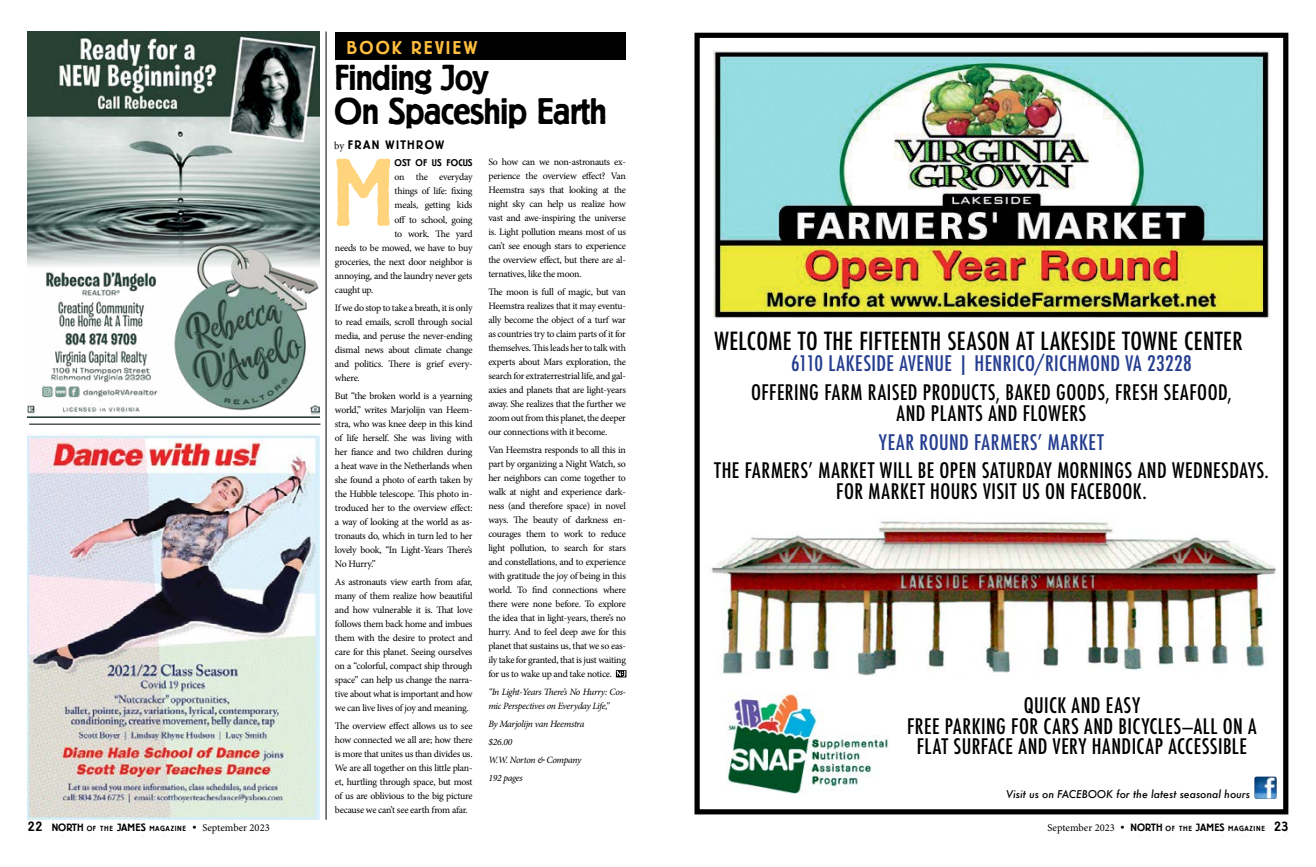
<style>
.page{position:relative;width:1316px;height:867px;background:#fff}
.page>*{position:absolute;margin:0;border:0;box-sizing:border-box;transform-origin:0 0}
.t1{font:500 94.5px "Berliner Grotesk";color:#ffd47c;scale:.9 1}
.t2{font:500 36.75px "Berliner Grotesk";letter-spacing:-.025em;color:#000}
.t3{font:500 35.88px "Berliner Grotesk";letter-spacing:-.025em;color:#000}
.t4{font:500 condensed 24.32px "Futura";letter-spacing:.015em;color:#000}
.t5{font:500 condensed 20.82px/20.8px "Futura";letter-spacing:.02em;color:#000;text-align:center}
.t6{font:500 condensed 20.82px "Futura";letter-spacing:.02em;color:#243d8f}
.t7{font:500 18.38px "Berliner Grotesk";letter-spacing:.12em;color:#ffbe3e}
.t8{font:500 12.25px "Berliner Grotesk";letter-spacing:.1em;color:#000}
.t9{font:10.5px "Minion Pro";color:#000}
.t10{font:italic 500 10.41px "Futura";color:#000}
.t11{font:9.8px/14px "Minion Pro";letter-spacing:-.03em;color:#000;text-align:justify}
.t12{font:italic 9.62px/17.9px "Minion Pro";letter-spacing:-.035em;color:#000}
.t13{font:500 9.62px "Berliner Grotesk";color:#000}
.t14{font:500 7.35px "Berliner Grotesk";letter-spacing:.09em;color:#000}
.s1{font-family:"Minion Pro";font-weight:400;font-size:10.5px}
.s2{font-size:13.12px}
.s3{font-size:10.5px}
.s4{font-family:"Berliner Grotesk";font-weight:500}
.s5{font-family:"Berliner Grotesk";font-weight:500;font-size:7.35px}
.s6{font-family:"Berliner Grotesk";font-weight:500;font-size:13.12px}
</style>
<div class="page">
<div style="left:28px;top:819px;width:230px;height:16px;background:#fff;border:1px solid #fff"></div>
<hr style="left:326px;top:32px;width:1px;height:787px;background:#000">
<div style="left:335px;top:32px;width:290px;height:27px;background:#000"></div>
<img style="left:28px;top:32px;width:291px;height:385px">
<img style="left:28px;top:433px;width:291px;height:386px">
<hr style="left:29px;top:424px;width:291px;height:1px;background:#000">
<svg style="left:616px;top:670px;width:10px;height:7px"></svg>
<svg style="left:616px;top:670px;width:9px;height:6px"></svg>
<div style="left:694px;top:33px;width:594px;height:781px;border:5px solid #000"></div>
<img style="left:1254px;top:776px;width:22px;height:22px">
<img style="left:725px;top:693px;width:163px;height:100px">
<img style="left:713px;top:50px;width:556px;height:269px">
<img style="left:711px;top:521px;width:565px;height:154px">
<h3 class="t7" style="left:346px;top:37px;width:132px">BOOK REVIEW</h3>
<h3 class="t3" style="left:334px;top:58px;width:156px">Finding Joy</h3>
<h2 class="t2" style="left:334px;top:92px;width:274px">On Spaceship Earth</h2>
<p class="t8" style="left:334px;top:138px;width:112px"><span class="s1">by</span> FRAN WITHROW</p>
<p class="t13" style="left:394px;top:158px;width:79px">OST OF US FOCUS</p>
<p class="t11" style="left:394px;top:170px;width:79px">on the everyday</p>
<p class="t11" style="left:394px;top:184px;width:79px">things of life: fixing</p>
<p class="t11" style="left:394px;top:198px;width:79px">meals, getting kids</p>
<p class="t11" style="left:394px;top:212px;width:79px">off to school, going</p>
<p class="t11" style="left:394px;top:226px;width:79px">to work. The yard</p>
<p class="t11" style="left:335px;top:240px;width:139px">needs to be mowed, we have to buy</p>
<p class="t11" style="left:335px;top:254px;width:139px">groceries, the next door neighbor is</p>
<p class="t11" style="left:335px;top:268px;width:139px">annoying, and the laundry never gets</p>
<p class="t11" style="left:335px;top:282px;width:40px">caught up.</p>
<p class="t11" style="left:335px;top:300px;width:139px">If we do stop to take a breath, it is only to read emails, scroll through social media, and peruse the never-ending dismal news about climate change and politics. There is grief every&shy;where.</p>
<p class="t11" style="left:335px;top:388px;width:139px">But “the broken world is a yearning world,” writes Marjolijn van Heem&shy;stra, who was knee deep in this kind of life herself. She was living with her fiance and two children during a heat wave in the Netherlands when she found a photo of earth taken by the Hubble telescope. This photo in&shy;troduced her to the overview effect: a way of looking at the world as as&shy;tronauts do, which in turn led to her lovely book, “In Light-Years There’s No Hurry.”</p>
<p class="t11" style="left:335px;top:574px;width:139px">As astronauts view earth from afar, many of them realize how beautiful and how vulnerable it is. That love follows them back home and imbues them with the desire to protect and care for this planet. Seeing ourselves on a “colorful, compact ship through space” can help us change the narra&shy;tive about what is important and how we can live lives of joy and meaning.</p>
<p class="t11" style="left:335px;top:718px;width:139px">The overview effect allows us to see how connected we all are; how there is more that unites us than divides us.<br>We are all together on this little plan&shy;et, hurtling through space, but most of us are oblivious to the big picture because we can’t see earth from afar.</p>
<p class="t11" style="left:488px;top:155px;width:139px">So how can we non-astronauts ex&shy;perience the overview effect? Van Heemstra says that looking at the night sky can help us realize how vast and awe-inspiring the universe is. Light pollution means most of us can’t see enough stars to experience the overview effect, but there are al&shy;ternatives, like the moon.</p>
<p class="t11" style="left:488px;top:285px;width:139px">The moon is full of magic, but van Heemstra realizes that it may eventu&shy;ally become the object of a turf war as countries try to claim parts of it for themselves. This leads her to talk with experts about Mars exploration, the search for extraterrestrial life, and gal&shy;axies and planets that are light-years away. She realizes that the further we zoom out from this planet, the deeper our connections with it become.</p>
<p class="t11" style="left:488px;top:443px;width:139px">Van Heemstra responds to all this in part by organizing a Night Watch, so her neighbors can come together to walk at night and experience dark&shy;ness (and therefore space) in novel ways. The beauty of darkness en&shy;courages them to work to reduce light pollution, to search for stars and constellations, and to experience with gratitude the joy of being in this world. To find connections where there were none before. To explore the idea that in light-years, there’s no hurry. And to feel deep awe for this planet that sustains us, that we so eas&shy;ily take for granted, that is just waiting for us to wake up and take notice.</p>
<p class="t12" style="left:488px;top:685px;width:139px;line-height:14px">“In Light-Years There’s No Hurry: Cos&shy;mic Perspectives on Everyday Life,”</p>
<p class="t12" style="left:488px;top:715px;width:98px">By Marjolijn van Heemstra $26.00<br>W.W. Norton &amp; Company<br>192 pages</p>
<h1 class="t1" style="left:332px;top:142px;width:70px">M</h1>
<h3 class="t4" style="left:714px;top:325px;width:529px">WELCOME TO THE FIFTEENTH SEASON AT LAKESIDE TOWNE CENTER</h3>
<h3 class="t6" style="left:791px;top:350px;width:402px">6110 LAKESIDE AVENUE | HENRICO/RICHMOND VA 23228</h3>
<h3 class="t5" style="left:751px;top:382px;width:482px">OFFERING FARM RAISED PRODUCTS, BAKED GOODS, FRESH SEAFOOD,<br>AND PLANTS AND FLOWERS</h3>
<h3 class="t6" style="left:879px;top:428px;width:226px">YEAR ROUND FARMERS’ MARKET</h3>
<h3 class="t5" style="left:714px;top:460px;width:556px">THE FARMERS’ MARKET WILL BE OPEN SATURDAY MORNINGS AND WEDNESDAYS.<br>FOR MARKET HOURS VISIT US ON FACEBOOK.</h3>
<h3 class="t5" style="left:907px;top:694px;width:351px">QUICK AND EASY<br>FREE PARKING FOR CARS AND BICYCLES—ALL ON A<br>FLAT SURFACE AND VERY HANDICAP ACCESSIBLE</h3>
<p class="t10" style="left:1006px;top:786px;width:245px">Visit us on FACEBOOK for the latest seasonal hours</p>
<p class="t14" style="left:28px;top:824px;width:243px"><span class="s2">22</span> <span class="s3">NORTH</span> OF TH E <span class="s3">JAMES</span> MAGAZIN E <span class="s3">•</span> <span class="s1">September 2023</span></p>
<p class="t9" style="left:1047px;top:820px;width:242px">September 2023 <span class="s4">•</span> <span class="s4">NORTH</span> <span class="s5">OF TH E</span> <span class="s4">JAMES</span> <span class="s5">MAGAZIN E</span> <span class="s6">23</span></p>
<p class="t14" style="left:28px;top:828px;width:226px"><span class="s2">22</span> <span class="s3">NORTH</span> OF TH E <span class="s3">JAMES</span> MAGAZIN E <span class="s3">•</span> <span class="s1">March 2020</span></p>
<p class="t14" style="left:1064px;top:828px;width:225px"><span class="s1">March 2020</span> <span class="s3">•</span> <span class="s3">NORTH</span> OF TH E <span class="s3">JAMES</span> MAGAZIN E <span class="s2">23</span></p>
</div>
